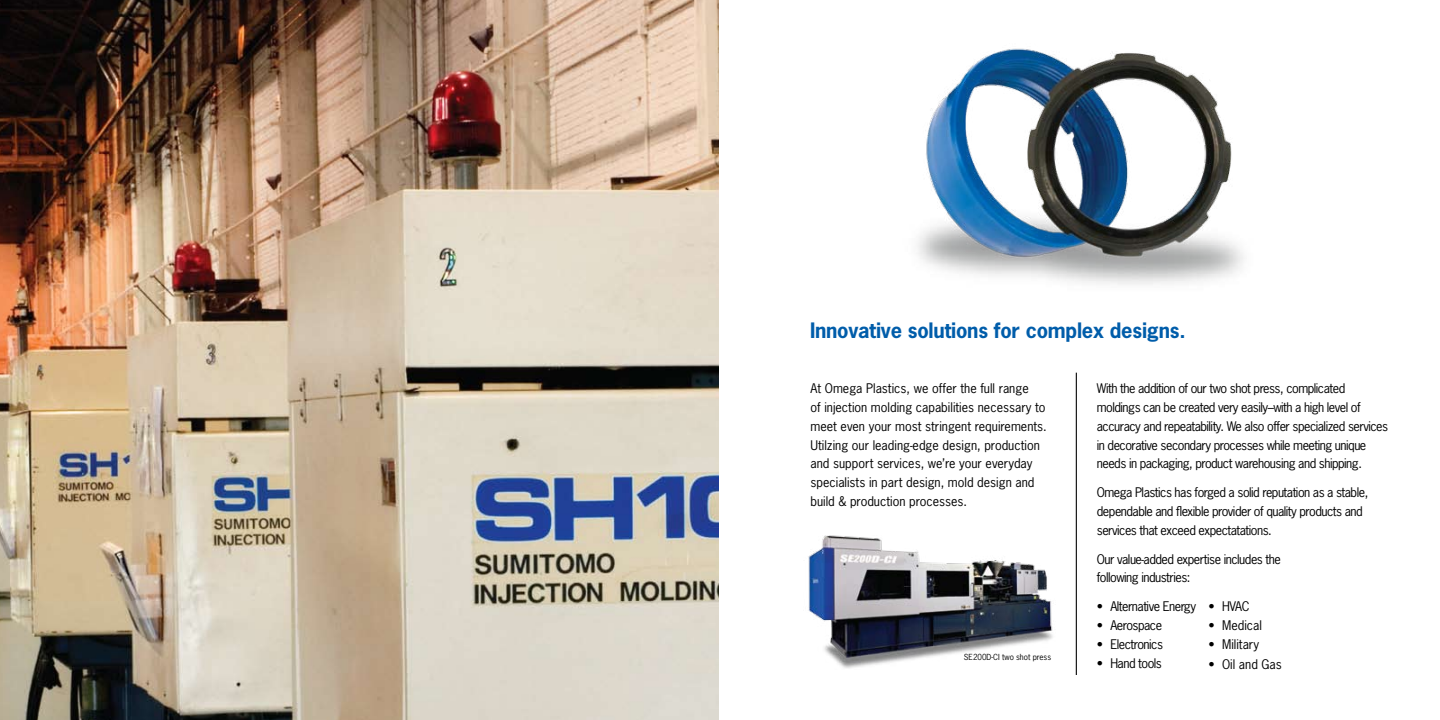
<style>
.page{position:relative;width:1440px;height:720px;background:#fff}
.page>*{position:absolute;margin:0;border:0;box-sizing:border-box;transform-origin:0 0}
.t1{font:700 20px "News Gothic Std";letter-spacing:-.01em;color:#005daa}
.t2{font:12.5px/18.8px "News Gothic Std";letter-spacing:-.04em;color:#000}
.t3{font:12.5px/18.8px "News Gothic Std";color:#000}
.t4{font:7.88px "News Gothic Std";color:#000}
</style>
<div class="page">
<img style="left:0;top:0;width:719px;height:720px">
<img style="left:917px;top:48px;width:327px;height:237px">
<img style="left:808px;top:535px;width:245px;height:134px">
<hr style="left:1076px;top:373px;width:1px;height:302px;background:#000">
<h1 class="t1" style="left:810px;top:318px;width:377px">Innovative solutions for complex designs.</h1>
<p class="t3" style="left:811px;top:379px;width:238px">At Omega Plastics, we offer the full range<br>of injection molding capabilities necessary to meet even your most stringent requirements.<br>Utilzing our leading-edge design, production and support services, we’re your everyday specialists in part design, mold design and build &amp; production processes.</p>
<p class="t2" style="left:1097px;top:379px;width:293px">With the addition of our two shot press, complicated moldings can be created very easily–with a high level of accuracy and repeatability. We also offer specialized services in decorative secondary processes while meeting unique needs in packaging, product warehousing and shipping.</p>
<p class="t2" style="left:1097px;top:483px;width:273px">Omega Plastics has forged a solid reputation as a stable, dependable and flexible provider of quality products and services that exceed expectatations.</p>
<p class="t2" style="left:1097px;top:549px;width:185px">Our value-added expertise includes the following industries:</p>
<p class="t2" style="left:1097px;top:597px;width:101px">• Alternative Energy</p>
<p class="t2" style="left:1097px;top:616px;width:67px">• Aerospace</p>
<p class="t2" style="left:1097px;top:635px;width:68px">• Electronics</p>
<p class="t2" style="left:1097px;top:653px;width:67px">• Hand tools</p>
<p class="t2" style="left:1209px;top:597px;width:42px">• HVAC</p>
<p class="t3" style="left:1209px;top:616px;width:55px">• Medical</p>
<p class="t3" style="left:1209px;top:635px;width:52px">• Military</p>
<p class="t3" style="left:1209px;top:654px;width:75px">• Oil and Gas</p>
<p class="t4" style="left:964px;top:652px;width:89px">SE200D-CI two shot press</p>
</div>
